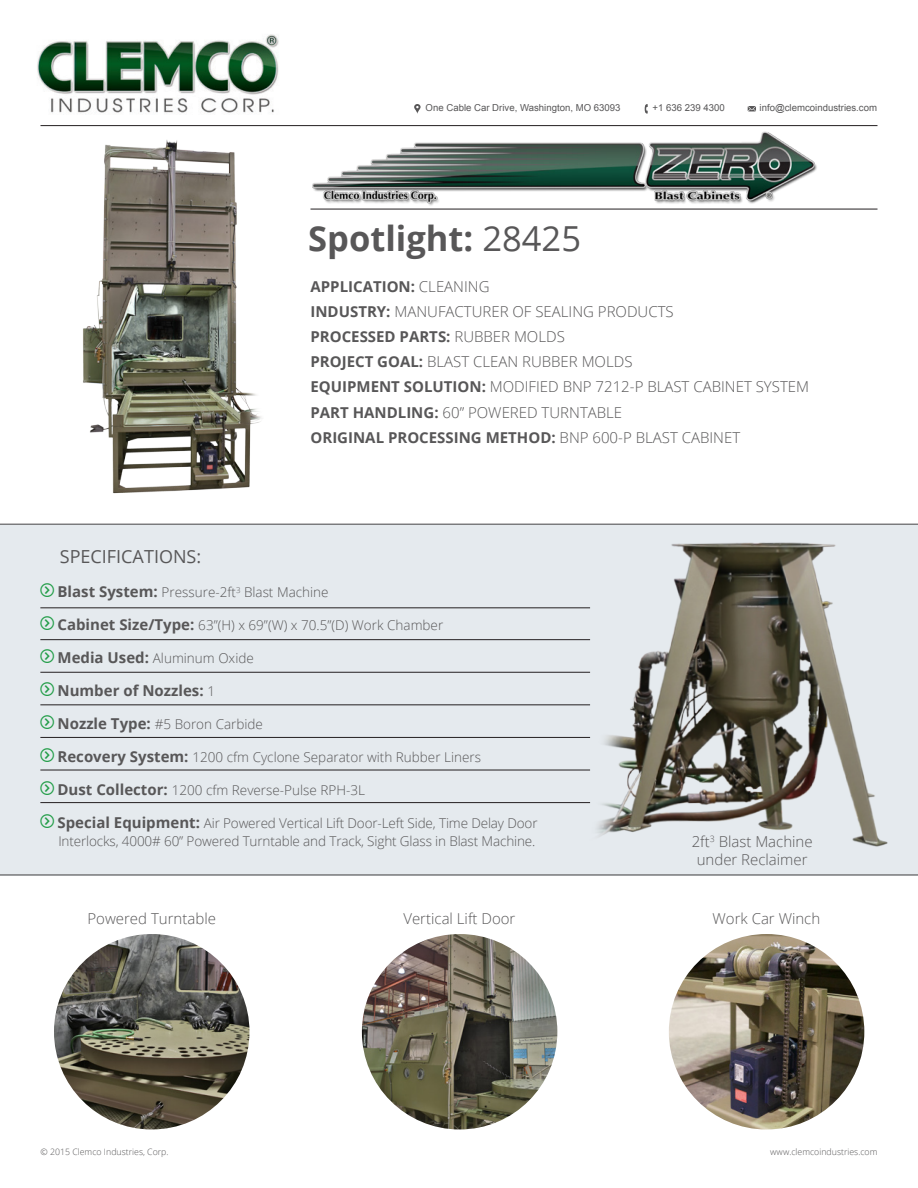
<style>
.page{position:relative;width:918px;height:1188px;background:#fff}
.page>*{position:absolute;margin:0;border:0;box-sizing:border-box;transform-origin:0 0}
.t1{font:700 34.5px "Open Sans";color:#585758}
.t2{font:18px "Open Sans";color:#585758}
.t3{font:300 15px "Open Sans";color:#585758}
.t4{font:700 15px "Open Sans";color:#585758}
.t5{font:300 13.5px/18px "Open Sans";color:#585758;text-align:right}
.t6{font:9.6px "Arial";color:#585758}
.t7{font:300 8.7px "Open Sans";color:#585758}
.s1{font-weight:400}
.s2{font-weight:300}
.s3{font-weight:700}
.s4{font-family:"My Font";font-weight:400;font-size:39px;color:#219d47}
.s5{font-weight:700;font-size:15px}
.s6{font-weight:300;font-size:13.5px}
</style>
<div class="page">
<div style="left:0;top:524px;width:918px;height:351px;background:#e5eaee"></div>
<img style="left:37px;top:34px;width:242px;height:79px">
<hr style="left:40px;top:125px;width:838px;height:1px;background:#231f20">
<hr style="left:310px;top:209px;width:568px;height:1px;background:#231f20">
<svg style="left:414px;top:104px;width:7px;height:10px"></svg>
<svg style="left:645px;top:104px;width:3px;height:10px"></svg>
<svg style="left:748px;top:106px;width:8px;height:5px"></svg>
<hr style="left:0;top:524px;width:918px;height:1px;background:#585758">
<hr style="left:0;top:874px;width:918px;height:2px;background:#585758">
<hr style="left:40px;top:608px;width:550px;height:1px;background:#231f20">
<hr style="left:40px;top:639px;width:550px;height:1px;background:#231f20">
<hr style="left:40px;top:672px;width:550px;height:1px;background:#231f20">
<hr style="left:40px;top:705px;width:550px;height:1px;background:#231f20">
<hr style="left:40px;top:737px;width:550px;height:1px;background:#231f20">
<hr style="left:40px;top:770px;width:550px;height:1px;background:#231f20">
<hr style="left:40px;top:802px;width:550px;height:1px;background:#231f20">
<img style="left:54px;top:934px;width:195px;height:196px;border-radius:98px">
<img style="left:362px;top:934px;width:195px;height:196px;border-radius:98px">
<img style="left:669px;top:934px;width:195px;height:196px;border-radius:98px">
<img style="left:83px;top:140px;width:178px;height:354px">
<img style="left:549px;top:542px;width:339px;height:305px">
<img style="left:309px;top:125px;width:509px;height:85px">
<div style="left:813px;top:186px;width:10px;height:12px;background:#fff"></div>
<p class="t6" style="left:426px;top:102px;width:196px">One Cable Car Drive, Washington, MO 63093</p>
<p class="t6" style="left:653px;top:102px;width:74px">+1 636 239 4300</p>
<p class="t6" style="left:760px;top:102px;width:119px">info@clemcoindustries.com</p>
<p class="t1" style="left:308px;top:214px;width:274px">Spotlight: <span class="s1">28425</span></p>
<p class="t4" style="left:310px;top:276px;width:181px">APPLICATION: <span class="s2">CLEANING</span></p>
<p class="t3" style="left:310px;top:301px;width:365px"><span class="s3">INDUSTRY:</span> MANUFACTURER OF SEALING PRODUCTS</p>
<p class="t4" style="left:310px;top:326px;width:256px">PROCESSED PARTS: <span class="s2">RUBBER MOLDS</span></p>
<p class="t3" style="left:310px;top:352px;width:324px"><span class="s3">PROJECT GOAL:</span> BLAST CLEAN RUBBER MOLDS</p>
<p class="t3" style="left:310px;top:377px;width:500px"><span class="s3">EQUIPMENT SOLUTION:</span> MODIFIED BNP 7212-P BLAST CABINET SYSTEM</p>
<p class="t3" style="left:310px;top:402px;width:313px"><span class="s3">PART HANDLING:</span> 60” POWERED TURNTABLE</p>
<p class="t4" style="left:310px;top:427px;width:431px">ORIGINAL PROCESSING METHOD: <span class="s2">BNP 600-P BLAST CABINET</span></p>
<p class="t2" style="left:60px;top:544px;width:143px">SPECIFICATIONS:</p>
<p class="t5" style="left:40px;top:583px;width:290px"><span class="s4">•</span> <span class="s5">Blast System:</span> Pressure-2ft<sup>3</sup> Blast Machine</p>
<p class="t5" style="left:40px;top:616px;width:404px"><span class="s4">•</span> <span class="s5">Cabinet Size/Type:</span> 63”(H) x 69”(W) x 70.5”(D) Work Chamber</p>
<p class="t5" style="left:40px;top:649px;width:215px"><span class="s4">•</span> <span class="s5">Media Used:</span> Aluminum Oxide</p>
<p class="t4" style="left:40px;top:680px;width:176px"><span class="s4">•</span> Number of Nozzles: <span class="s6">1</span></p>
<p class="t5" style="left:40px;top:715px;width:224px"><span class="s4">•</span> <span class="s5">Nozzle Type:</span> #5 Boron Carbide</p>
<p class="t5" style="left:40px;top:748px;width:442px"><span class="s4">•</span> <span class="s5">Recovery System:</span> 1200 cfm Cyclone Separator with Rubber Liners</p>
<p class="t5" style="left:40px;top:781px;width:326px"><span class="s4">•</span> <span class="s5">Dust Collector:</span> 1200 cfm Reverse-Pulse RPH-3L</p>
<p class="t5" style="left:40px;top:814px;width:499px"><span class="s4">•</span> <span class="s5">Special Equipment:</span> Air Powered Vertical Lift Door-Left Side, Time Delay Door<br>Interlocks, 4000# 60” Powered Turntable and Track, Sight Glass in Blast Machine.</p>
<p class="t3" style="left:692px;top:832px;width:122px">2ft<sup>3</sup> Blast Machine</p>
<p class="t3" style="left:697px;top:850px;width:112px">under Reclaimer</p>
<p class="t3" style="left:88px;top:908px;width:130px">Powered Turntable</p>
<p class="t3" style="left:403px;top:908px;width:114px">Vertical Lift Door</p>
<p class="t3" style="left:713px;top:908px;width:109px">Work Car Winch</p>
<p class="t7" style="left:40px;top:1145px;width:130px">© 2015 Clemco Industries, Corp.</p>
<p class="t7" style="left:770px;top:1145px;width:109px">www.clemcoindustries.com</p>
</div>
